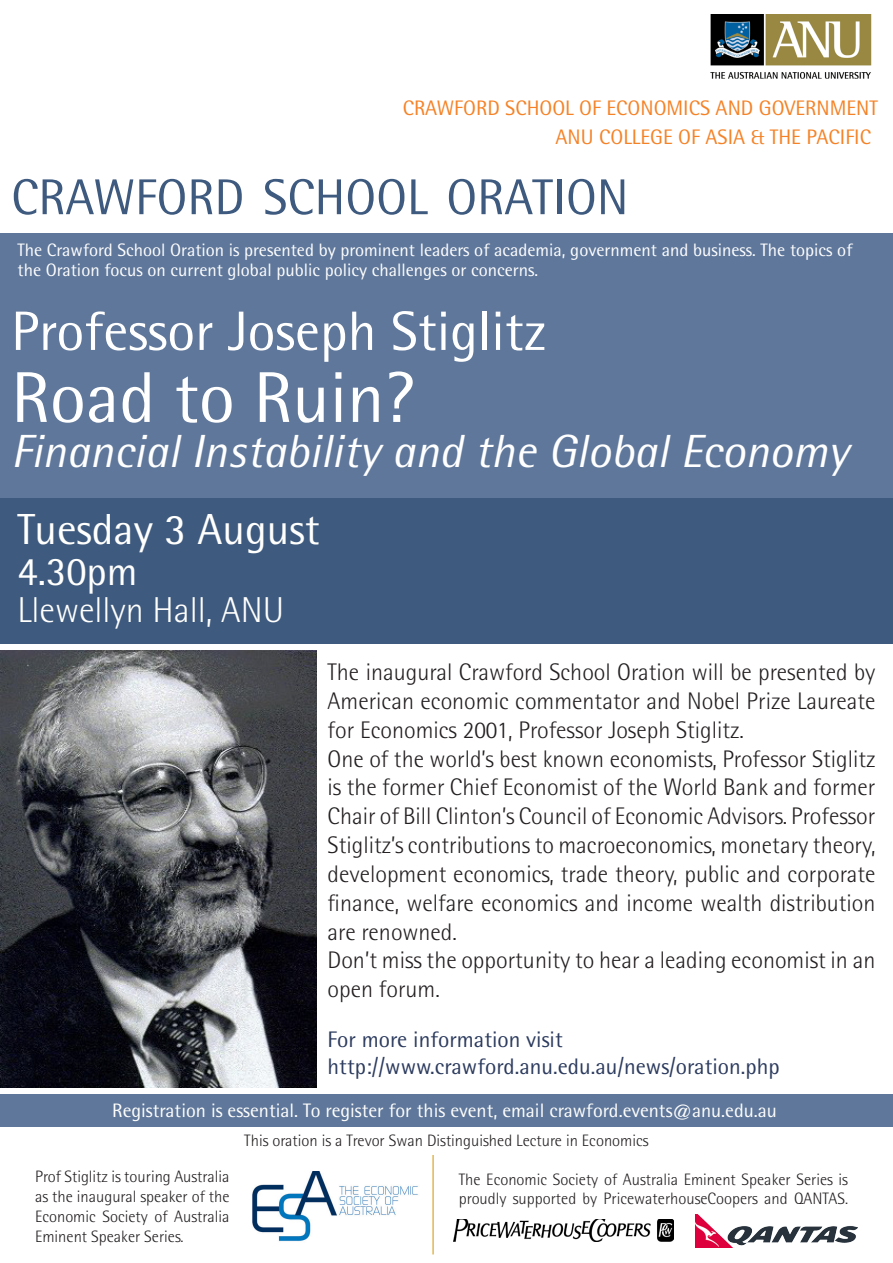
<style>
.page{position:relative;width:893px;height:1263px;background:#fff}
.page>*{position:absolute;margin:0;border:0;box-sizing:border-box;transform-origin:0 0}
.t1{font:72px "Agfa Rotis Semisans";color:#fff}
.t2{font:55.5px "Agfa Rotis Semisans";color:#fff}
.t3{font:50.4px "Agfa Rotis Semisans";color:#3e5a7f}
.t4{font:italic 46.5px "Agfa Rotis Semisans";color:#fff}
.t5{font:43.5px "Agfa Rotis Semisans";color:#fffffd}
.t6{font:40.5px "Agfa Rotis Semisans";color:#fffffd}
.t7{font:300 36px "Agfa Rotis Semisans";color:#fffffd}
.t8{font:300 24px/28.8px "Agfa Rotis Semisans";color:#231f20;text-align:justify}
.t9{font:22.5px "Agfa Rotis Semisans";color:#2c3b5e}
.t10{font:21px "Agfa Rotis Semisans";color:#f58226}
.t11{font:19.5px "Agfa Rotis Semisans";color:#fffffd}
.t12{font:18px/19.5px "Agfa Rotis Semisans";color:#fff}
.t13{font:300 16.5px/19.8px "Agfa Rotis Semisans";color:#231f20}
</style>
<div class="page">
<div style="left:0;top:426px;width:893px;height:218px;background:#3e5a7f"></div>
<div style="left:0;top:233px;width:893px;height:264px;background:#5f779b"></div>
<img style="left:710px;top:14px;width:162px;height:65px">
<div style="left:0;top:1094px;width:893px;height:33px;background:#5f779b"></div>
<img style="left:454px;top:1219px;width:220px;height:22px">
<img style="left:695px;top:1214px;width:163px;height:33px">
<img style="left:252px;top:1172px;width:166px;height:70px">
<hr style="left:432px;top:1155px;width:2px;height:99px;background:#dfb856">
<img style="left:0;top:651px;width:317px;height:436px">
<p class="t10" style="left:403px;top:95px;width:477px">CRAWFORD SCHOOL OF ECONOMICS AND GOVERNMENT</p>
<p class="t10" style="left:556px;top:125px;width:317px">ANU COLLEGE OF ASIA &amp; THE PACIFIC</p>
<p class="t3" style="left:11px;top:167px;width:619px">CRAWFORD SCHOOL ORATION</p>
<p class="t12" style="left:18px;top:240px;width:836px">The Crawford School Oration is presented by prominent leaders of academia, government and business. The topics of the Oration focus on current global public policy challenges or concerns.</p>
<p class="t2" style="left:11px;top:298px;width:537px">Professor Joseph Stiglitz</p>
<p class="t1" style="left:11px;top:355px;width:404px">Road to Ruin?</p>
<p class="t4" style="left:11px;top:423px;width:839px">Financial Instability and the Global Economy</p>
<p class="t5" style="left:18px;top:504px;width:304px">Tuesday 3 August</p>
<p class="t6" style="left:18px;top:547px;width:122px">4.30pm</p>
<p class="t7" style="left:18px;top:589px;width:268px">Llewellyn Hall, ANU</p>
<p class="t8" style="left:328px;top:658px;width:549px">The inaugural Crawford School Oration will be presented by American economic commentator and Nobel Prize Laureate for Economics 2001, Professor Joseph Stiglitz.</p>
<p class="t8" style="left:328px;top:744px;width:549px">One of the world’s best known economists, Professor Stiglitz is the former Chief Economist of the World Bank and former Chair of Bill Clinton’s Council of Economic Advisors. Professor Stiglitz’s contributions to macroeconomics, monetary theory, development economics, trade theory, public and corporate finance, welfare economics and income wealth distribution are renowned.</p>
<p class="t8" style="left:328px;top:946px;width:549px">Don’t miss the opportunity to hear a leading economist in an open forum.</p>
<p class="t9" style="left:328px;top:1026px;width:237px">For more information visit</p>
<p class="t9" style="left:328px;top:1053px;width:453px">http://www.crawford.anu.edu.au/news/oration.php</p>
<p class="t11" style="left:112px;top:1099px;width:666px">Registration is essential. To register for this event, email crawford.events@anu.edu.au</p>
<p class="t13" style="left:35px;top:1167px;width:196px;text-align:justify">Prof Stiglitz is touring Australia as the inaugural speaker of the Economic Society of Australia Eminent Speaker Series.</p>
<p class="t13" style="left:244px;top:1131px;width:406px">This oration is a Trevor Swan Distinguished Lecture in Economics</p>
<p class="t13" style="left:459px;top:1169px;width:391px">The Economic Society of Australia Eminent Speaker Series is proudly supported by PricewaterhouseCoopers and QANTAS.</p>
</div>
